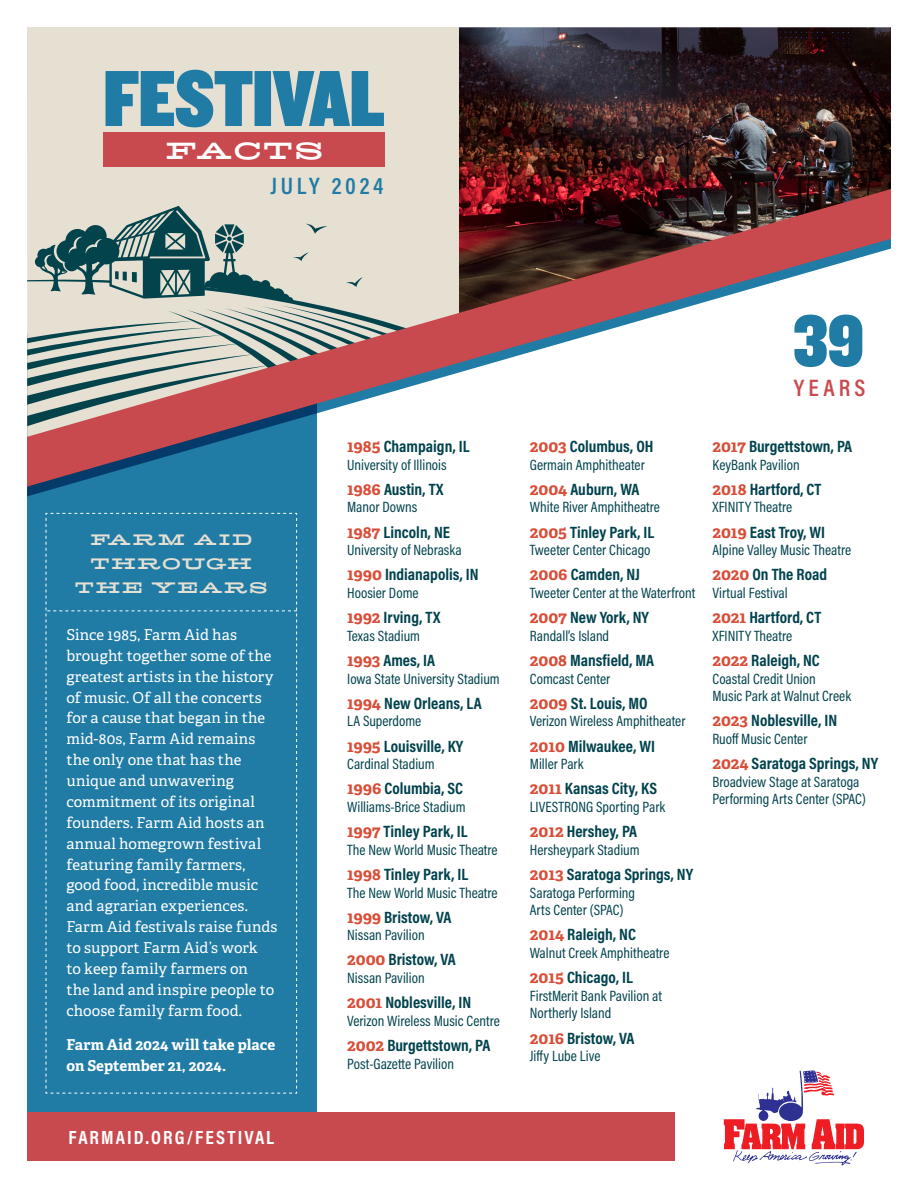
<style>
.page{position:relative;width:918px;height:1188px;background:#fff}
.page>*{position:absolute;margin:0;border:0;box-sizing:border-box;transform-origin:0 0}
.t1{font:75px "Knockout HTF90 Ultmt Welterwt";color:#207ba5}
.Main_copy{font:25.5px "Hellenic Wide JF";letter-spacing:.085em;color:#fff}
.Main_copy-2{font:600 24px "Acumin Pro Cond";letter-spacing:.175em;color:#c94a4e}
.Main_copy-3{font:600 23.85px "Acumin Pro Cond";letter-spacing:.155em;color:#207ba5}
.t2{font:700 19.2px "Acumin Pro Cond";letter-spacing:.11em;color:#fff}
.Location{font:700 16.5px "Acumin Pro Cond";color:#00424d}
.t3{font:16.5px/24px "Hellenic Wide JF";letter-spacing:.11em;color:#e6e0d3;text-align:center}
.Venue{font:15px/17.7px "Acumin Pro Cond";color:#00424d}
.Main_copy-4{font:15px/20.9px "Adelle";letter-spacing:.005em;color:#fff}
.Main_copy-5{font:700 15px/20.9px "Adelle PE";color:#fff}
.s1{font-family:"Adelle PE";color:#d84e38}
</style>
<div class="page">
<div style="left:27px;top:333px;width:289px;height:810px;background:#207ba5"></div>
<img style="left:459px;top:27px;width:432px;height:162px">
<div style="left:27px;top:1112px;width:648px;height:49px;background:#c94a4e"></div>
<svg style="left:46px;top:513px;width:251px;height:581px"></svg>
<svg style="left:724px;top:1070px;width:140px;height:96px"></svg>
<div style="left:27px;top:27px;width:432px;height:162px;background:#e6e0d3"></div>
<svg style="left:27px;top:189px;width:864px;height:298px"></svg>
<svg style="left:106px;top:70px;width:278px;height:57px;background:#639db4"></svg>
<div style="left:103px;top:132px;width:282px;height:35px;background:#c94a4e"></div>
<p class="Main_copy" style="left:166px;top:134px;width:158px">FACTS</p>
<p class="Main_copy-3" style="left:270px;top:170px;width:115px">JULY 2024</p>
<p class="t3" style="left:75px;top:528px;width:194px">FARM AID<br>THROUGH<br>THE YEARS</p>
<p class="Main_copy-4" style="left:66px;top:624px;width:213px">Since 1985, Farm Aid has brought together some of the greatest artists in the history of music. Of all the concerts for a cause that began in the mid-80s, Farm Aid remains the only one that has the unique and unwavering commitment of its original founders. Farm Aid hosts an annual homegrown festival featuring family farmers, good food, incredible music and agrarian experiences.<br>Farm Aid festivals raise funds to support Farm Aid’s work<br>to keep family farmers on<br>the land and inspire people to choose family farm food.</p>
<p class="Main_copy-5" style="left:66px;top:1034px;width:211px">Farm Aid 2024 will take place on September 21, 2024.</p>
<p class="t2" style="left:69px;top:1125px;width:207px">FARMAID.ORG/FESTIVAL</p>
<p class="Location" style="left:347px;top:435px;width:124px"><span class="s1">1985</span> Champaign, IL</p>
<p class="Venue" style="left:347px;top:455px;width:101px">University of Illinois</p>
<p class="Location" style="left:347px;top:478px;width:98px"><span class="s1">1986</span> Austin, TX</p>
<p class="Venue" style="left:347px;top:498px;width:72px">Manor Downs</p>
<p class="Location" style="left:347px;top:521px;width:104px"><span class="s1">1987</span> Lincoln, NE</p>
<p class="Venue" style="left:347px;top:541px;width:116px">University of Nebraska</p>
<p class="Location" style="left:347px;top:564px;width:133px"><span class="s1">1990</span> Indianapolis, IN</p>
<p class="Venue" style="left:347px;top:584px;width:73px">Hoosier Dome</p>
<p class="Location" style="left:347px;top:607px;width:95px"><span class="s1">1992</span> Irving, TX</p>
<p class="Venue" style="left:347px;top:626px;width:74px">Texas Stadium</p>
<p class="Location" style="left:347px;top:649px;width:90px"><span class="s1">1993</span> Ames, IA</p>
<p class="Venue" style="left:347px;top:669px;width:154px">Iowa State University Stadium</p>
<p class="Location" style="left:347px;top:692px;width:136px"><span class="s1">1994</span> New Orleans, LA</p>
<p class="Venue" style="left:347px;top:712px;width:76px">LA Superdome</p>
<p class="Location" style="left:347px;top:735px;width:118px"><span class="s1">1995</span> Louisville, KY</p>
<p class="Venue" style="left:347px;top:755px;width:89px">Cardinal Stadium</p>
<p class="Location" style="left:347px;top:778px;width:117px"><span class="s1">1996</span> Columbia, SC</p>
<p class="Venue" style="left:347px;top:798px;width:120px">Williams-Brice Stadium</p>
<p class="Location" style="left:347px;top:821px;width:122px"><span class="s1">1997</span> Tinley Park, IL</p>
<p class="Venue" style="left:347px;top:840px;width:152px">The New World Music Theatre</p>
<p class="Location" style="left:347px;top:863px;width:123px"><span class="s1">1998</span> Tinley Park, IL</p>
<p class="Venue" style="left:347px;top:883px;width:152px">The New World Music Theatre</p>
<p class="Location" style="left:347px;top:906px;width:106px"><span class="s1">1999</span> Bristow, VA</p>
<p class="Venue" style="left:347px;top:926px;width:79px">Nissan Pavilion</p>
<p class="Location" style="left:347px;top:949px;width:110px"><span class="s1">2000</span> Bristow, VA</p>
<p class="Venue" style="left:347px;top:969px;width:79px">Nissan Pavilion</p>
<p class="Location" style="left:347px;top:992px;width:126px"><span class="s1">2001</span> Noblesville, IN</p>
<p class="Venue" style="left:347px;top:1012px;width:154px">Verizon Wireless Music Centre</p>
<p class="Location" style="left:347px;top:1035px;width:145px"><span class="s1">2002</span> Burgettstown, PA</p>
<p class="Venue" style="left:347px;top:1054px;width:108px">Post-Gazette Pavilion</p>
<p class="t1" style="left:793px;top:301px;width:72px">39</p>
<p class="Main_copy-2" style="left:794px;top:372px;width:73px">YEARS</p>
<p class="Location" style="left:530px;top:435px;width:125px"><span class="s1">2003</span> Columbus, OH</p>
<p class="Venue" style="left:530px;top:455px;width:116px">Germain Amphitheater</p>
<p class="Location" style="left:530px;top:478px;width:111px"><span class="s1">2004</span> Auburn, WA</p>
<p class="Venue" style="left:530px;top:498px;width:132px">White River Amphitheatre</p>
<p class="Location" style="left:530px;top:521px;width:126px"><span class="s1">2005</span> Tinley Park, IL</p>
<p class="Venue" style="left:530px;top:541px;width:122px">Tweeter Center Chicago</p>
<p class="Location" style="left:530px;top:564px;width:112px"><span class="s1">2006</span> Camden, NJ</p>
<p class="Venue" style="left:530px;top:584px;width:167px">Tweeter Center at the Waterfront</p>
<p class="Location" style="left:530px;top:607px;width:121px"><span class="s1">2007</span> New York, NY</p>
<p class="Venue" style="left:530px;top:626px;width:81px">Randall’s Island</p>
<p class="Location" style="left:530px;top:649px;width:126px"><span class="s1">2008</span> Mansfield, MA</p>
<p class="Venue" style="left:530px;top:669px;width:82px">Comcast Center</p>
<p class="Location" style="left:530px;top:692px;width:119px"><span class="s1">2009</span> St. Louis, MO</p>
<p class="Venue" style="left:530px;top:712px;width:157px">Verizon Wireless Amphitheater</p>
<p class="Location" style="left:530px;top:735px;width:127px"><span class="s1">2010</span> Milwaukee, WI</p>
<p class="Venue" style="left:530px;top:755px;width:55px">Miller Park</p>
<p class="Location" style="left:530px;top:778px;width:129px"><span class="s1">2011</span> Kansas City, KS</p>
<p class="Venue" style="left:530px;top:798px;width:137px">LIVESTRONG Sporting Park</p>
<p class="Location" style="left:530px;top:821px;width:109px"><span class="s1">2012</span> Hershey, PA</p>
<p class="Venue" style="left:530px;top:840px;width:111px">Hersheypark Stadium</p>
<p class="Location" style="left:530px;top:863px;width:165px"><span class="s1">2013</span> Saratoga Springs, NY</p>
<p class="Venue" style="left:530px;top:883px;width:107px">Saratoga Performing<br>Arts Center (SPAC)</p>
<p class="Location" style="left:530px;top:924px;width:108px"><span class="s1">2014</span> Raleigh, NC</p>
<p class="Venue" style="left:530px;top:944px;width:141px">Walnut Creek Amphitheatre</p>
<p class="Location" style="left:530px;top:967px;width:105px"><span class="s1">2015</span> Chicago, IL</p>
<p class="Venue" style="left:530px;top:986px;width:134px">FirstMerit Bank Pavilion at<br>Northerly Island</p>
<p class="Location" style="left:530px;top:1027px;width:106px"><span class="s1">2016</span> Bristow, VA</p>
<p class="Venue" style="left:530px;top:1047px;width:72px">Jiffy Lube Live</p>
<p class="Location" style="left:712px;top:435px;width:141px"><span class="s1">2017</span> Burgettstown, PA</p>
<p class="Venue" style="left:712px;top:455px;width:89px">KeyBank Pavilion</p>
<p class="Location" style="left:712px;top:478px;width:111px"><span class="s1">2018</span> Hartford, CT</p>
<p class="Venue" style="left:712px;top:498px;width:81px">XFINITY Theatre</p>
<p class="Location" style="left:712px;top:521px;width:114px"><span class="s1">2019</span> East Troy, WI</p>
<p class="Venue" style="left:712px;top:541px;width:140px">Alpine Valley Music Theatre</p>
<p class="Location" style="left:712px;top:564px;width:116px"><span class="s1">2020</span> On The Road</p>
<p class="Venue" style="left:712px;top:584px;width:77px">Virtual Festival</p>
<p class="Location" style="left:712px;top:607px;width:110px"><span class="s1">2021</span> Hartford, CT</p>
<p class="Venue" style="left:712px;top:626px;width:81px">XFINITY Theatre</p>
<p class="Location" style="left:712px;top:649px;width:109px"><span class="s1">2022</span> Raleigh, NC</p>
<p class="Venue" style="left:712px;top:669px;width:140px">Coastal Credit Union<br>Music Park at Walnut Creek</p>
<p class="Location" style="left:712px;top:710px;width:126px"><span class="s1">2023</span> Noblesville, IN</p>
<p class="Venue" style="left:712px;top:730px;width:96px">Ruoff Music Center</p>
<p class="Location" style="left:712px;top:753px;width:167px"><span class="s1">2024</span> Saratoga Springs, NY</p>
<p class="Venue" style="left:712px;top:772px;width:155px">Broadview Stage at Saratoga<br>Performing Arts Center (SPAC)</p>
</div>
